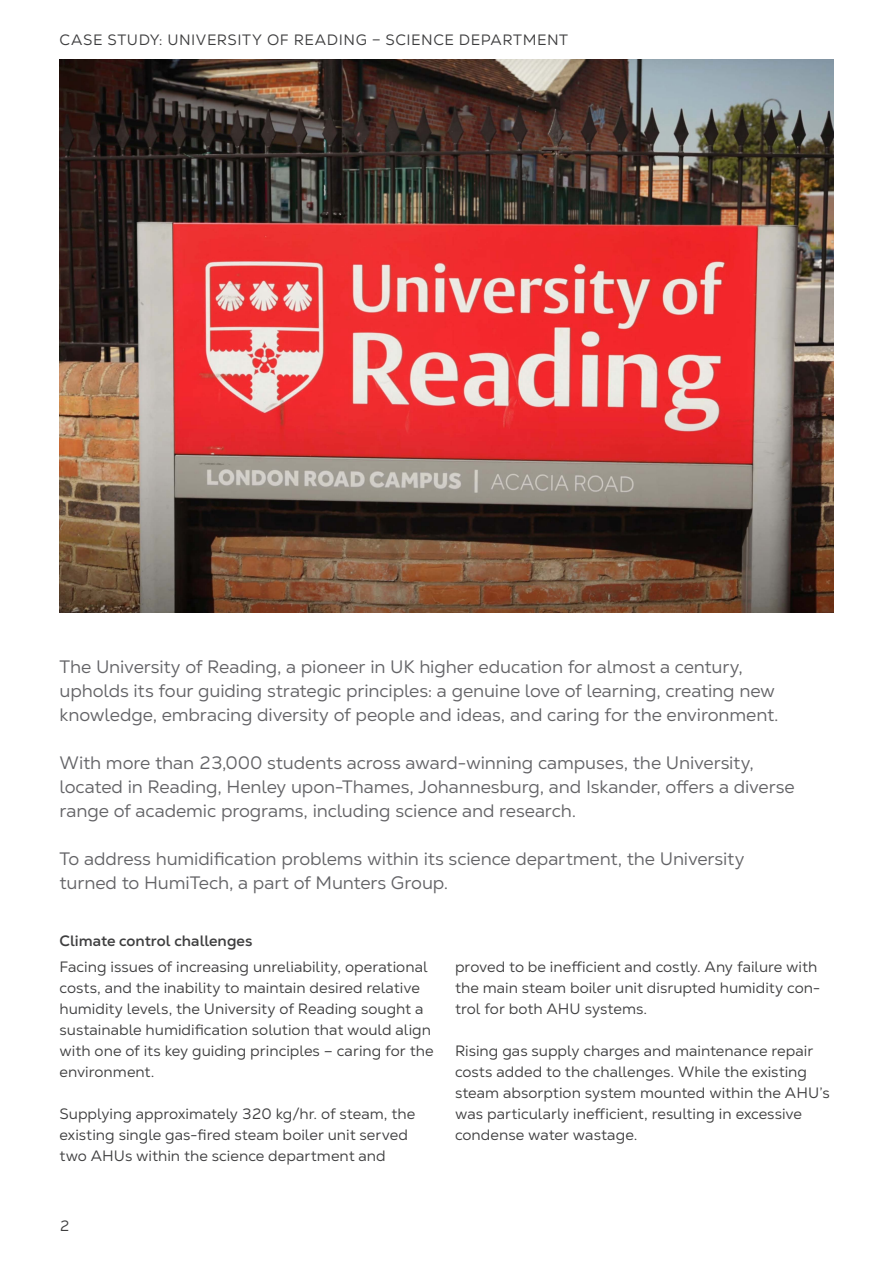
<style>
.page{position:relative;width:893px;height:1263px;background:#fff}
.page>*{position:absolute;margin:0;border:0;box-sizing:border-box;transform-origin:0 0}
.Preambles{font:18px/24px "Nexa Text";letter-spacing:-.01em;color:#636366}
.Body_copy{font:15px/21px "Nexa Text";color:#3e3e3f}
.Body_copy-2{font:15px "Nexa Text";letter-spacing:.035em;color:#3e3e3f}
.Sub_heading{font:700 15px "Nexa Text";color:#3e3e3f}
</style>
<div class="page">
<img style="left:60px;top:60px;width:773px;height:552px">
<p class="Body_copy-2" style="left:60px;top:30px;width:510px">CASE STUDY: UNIVERSITY OF READING – SCIENCE DEPARTMENT</p>
<p class="Preambles" style="left:60px;top:654px;width:721px">The University of Reading, a pioneer in UK higher education for almost a century, upholds its four guiding strategic principles: a genuine love of learning, creating new knowledge, embracing diversity of people and ideas, and caring for the environment.</p>
<p class="Preambles" style="left:60px;top:750px;width:737px">With more than 23,000 students across award-winning campuses, the University, located in Reading, Henley upon-Thames, Johannesburg, and Iskander, offers a diverse range of academic programs, including science and research.</p>
<p class="Preambles" style="left:60px;top:846px;width:686px">To address humidification problems within its science department, the University turned to HumiTech, a part of Munters Group.</p>
<p class="Sub_heading" style="left:60px;top:931px;width:194px">Climate control challenges</p>
<p class="Body_copy" style="left:60px;top:956px;width:376px">Facing issues of increasing unreliability, operational costs, and the inability to maintain desired relative humidity levels, the University of Reading sought a sustainable humidification solution that would align with one of its key guiding principles – caring for the environment.</p>
<p class="Body_copy" style="left:60px;top:1103px;width:357px">Supplying approximately 320 kg/hr. of steam, the existing single gas-fired steam boiler unit served two AHUs within the science department and</p>
<p class="Body_copy" style="left:455px;top:956px;width:367px">proved to be inefficient and costly. Any failure with the main steam boiler unit disrupted humidity con&shy;trol for both AHU systems.</p>
<p class="Body_copy" style="left:455px;top:1040px;width:376px">Rising gas supply charges and maintenance repair costs added to the challenges. While the existing steam absorption system mounted within the AHU’s was particularly inefficient, resulting in excessive condense water wastage.</p>
<p class="Body_copy" style="left:60px;top:1215px;width:12px">2</p>
</div>
